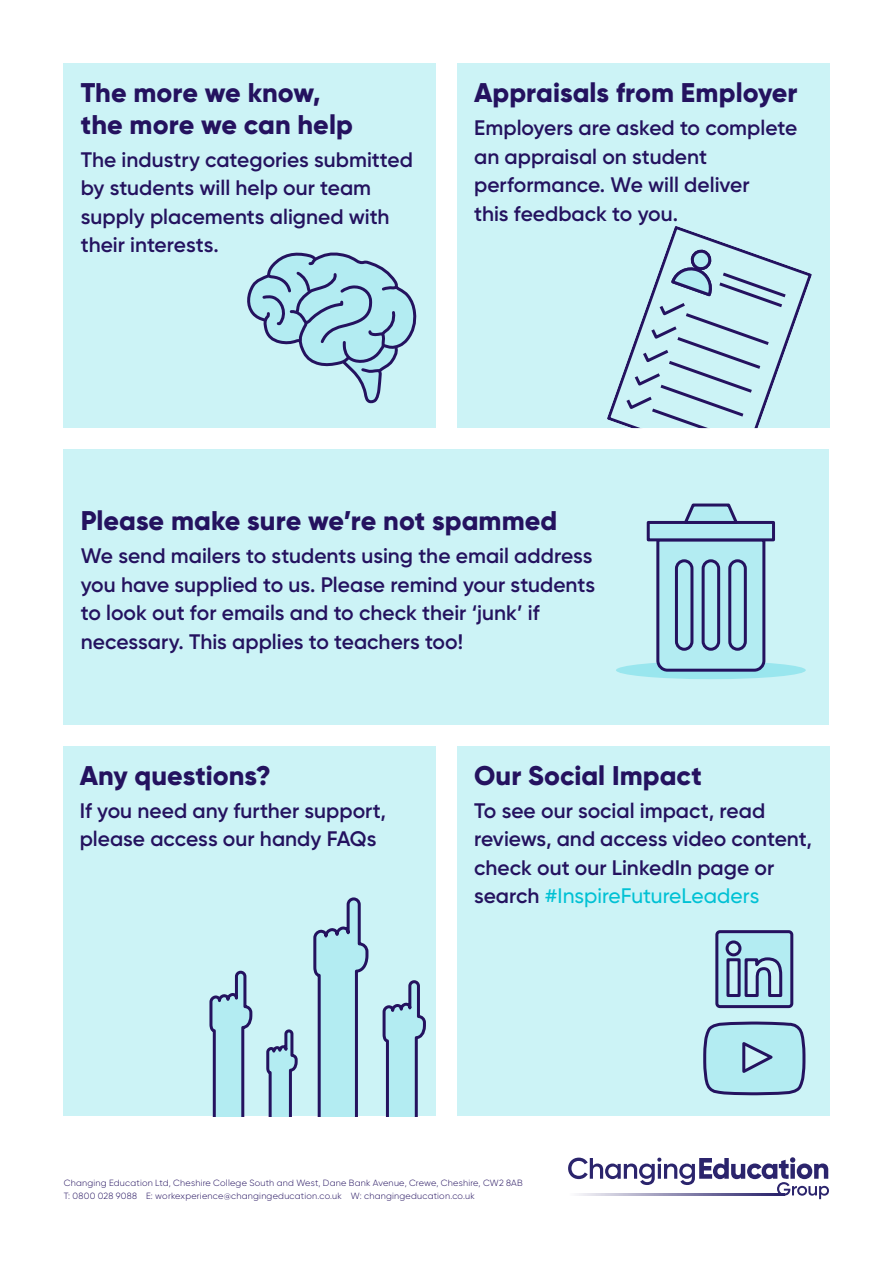
<style>
.page{position:relative;width:893px;height:1263px;background:#fff}
.page>*{position:absolute;margin:0;border:0;box-sizing:border-box;transform-origin:0 0}
.P_-_Base{font:800 27px/31.5px "Gilroy";color:#24125f}
.P_-_Base-2{font:600 21px/28.5px "Gilroy";color:#24125f}
.P_-_Base-3{font:300 9px/13.5px "Gilroy";letter-spacing:.025em;color:#24125f}
.s1{font-weight:500;color:#00c1d4}
</style>
<div class="page">
<div style="left:64px;top:64px;width:372px;height:364px;background:#ccf3f6"></div>
<div style="left:457px;top:64px;width:372px;height:364px;background:#ccf3f6"></div>
<div style="left:64px;top:746px;width:372px;height:370px;background:#ccf3f6"></div>
<div style="left:457px;top:746px;width:372px;height:370px;background:#ccf3f6"></div>
<div style="left:64px;top:449px;width:765px;height:276px;background:#ccf3f6"></div>
<svg style="left:607px;top:226px;width:205px;height:202px"></svg>
<div style="left:616px;top:661px;width:190px;height:18px;background:#99e6ee;border-radius:50%"></div>
<svg style="left:655px;top:541px;width:112px;height:131px;background:#a1d1df"></svg>
<div style="left:648px;top:522px;width:125px;height:18px;background:#b3ecf2"></div>
<div style="left:647px;top:521px;width:128px;height:20px;border:3px solid #24125f"></div>
<svg style="left:681px;top:503px;width:59px;height:22px"></svg>
<div style="left:703px;top:561px;width:16px;height:88px;background:#b3ecf2;border-radius:8px"></div>
<div style="left:702px;top:559px;width:18px;height:92px;border:3px solid #24125f;border-radius:8px"></div>
<div style="left:676px;top:561px;width:16px;height:88px;background:#b3ecf2;border-radius:8px"></div>
<div style="left:675px;top:559px;width:18px;height:92px;border:3px solid #24125f;border-radius:8px"></div>
<div style="left:730px;top:561px;width:15px;height:88px;background:#b3ecf2;border-radius:8px"></div>
<div style="left:728px;top:559px;width:19px;height:92px;border:3px solid #24125f;border-radius:8px"></div>
<svg style="left:703px;top:1021px;width:103px;height:75px;background:#a0cbdb"></svg>
<svg style="left:715px;top:930px;width:79px;height:79px;background:#8cacc6"></svg>
<svg style="left:247px;top:252px;width:170px;height:152px"></svg>
<svg style="left:313px;top:897px;width:56px;height:219px"></svg>
<svg style="left:382px;top:980px;width:44px;height:136px"></svg>
<svg style="left:266px;top:1029px;width:32px;height:87px"></svg>
<svg style="left:209px;top:970px;width:44px;height:146px"></svg>
<svg style="left:568px;top:1157px;width:261px;height:42px"></svg>
<svg style="left:569px;top:1193px;width:216px;height:2px"></svg>
<p class="P_-_Base" style="left:81px;top:77px;width:274px">The more we know, the more we can help</p>
<p class="P_-_Base-2" style="left:81px;top:145px;width:334px">The industry categories submitted by students will help our team supply placements aligned with their interests.</p>
<p class="P_-_Base" style="left:474px;top:77px;width:325px">Appraisals from Employer</p>
<p class="P_-_Base-2" style="left:474px;top:113px;width:325px">Employers are asked to complete an appraisal on student performance. We will deliver<br>this feedback to you.</p>
<p class="P_-_Base" style="left:81px;top:505px;width:478px">Please make sure we’re not spammed</p>
<p class="P_-_Base-2" style="left:81px;top:541px;width:516px">We send mailers to students using the email address you have supplied to us. Please remind your students to look out for emails and to check their ‘junk’ if necessary. This applies to teachers too!</p>
<p class="P_-_Base" style="left:80px;top:759px;width:193px">Any questions?</p>
<p class="P_-_Base-2" style="left:80px;top:796px;width:308px">If you need any further support, please access our handy FAQs</p>
<p class="P_-_Base" style="left:474px;top:759px;width:229px">Our Social Impact</p>
<p class="P_-_Base-2" style="left:474px;top:796px;width:340px">To see our social impact, read reviews, and access video content, check out our LinkedIn page or search <span class="s1">#InspireFutureLeaders</span></p>
<p class="P_-_Base-3" style="left:64px;top:1176px;width:460px">Changing Education Ltd, Cheshire College South and West, Dane Bank Avenue, Crewe, Cheshire, CW2 8AB<br>T: 0800 028 9088 E: workexperience@changingeducation.co.uk W: changingeducation.co.uk</p>
</div>
